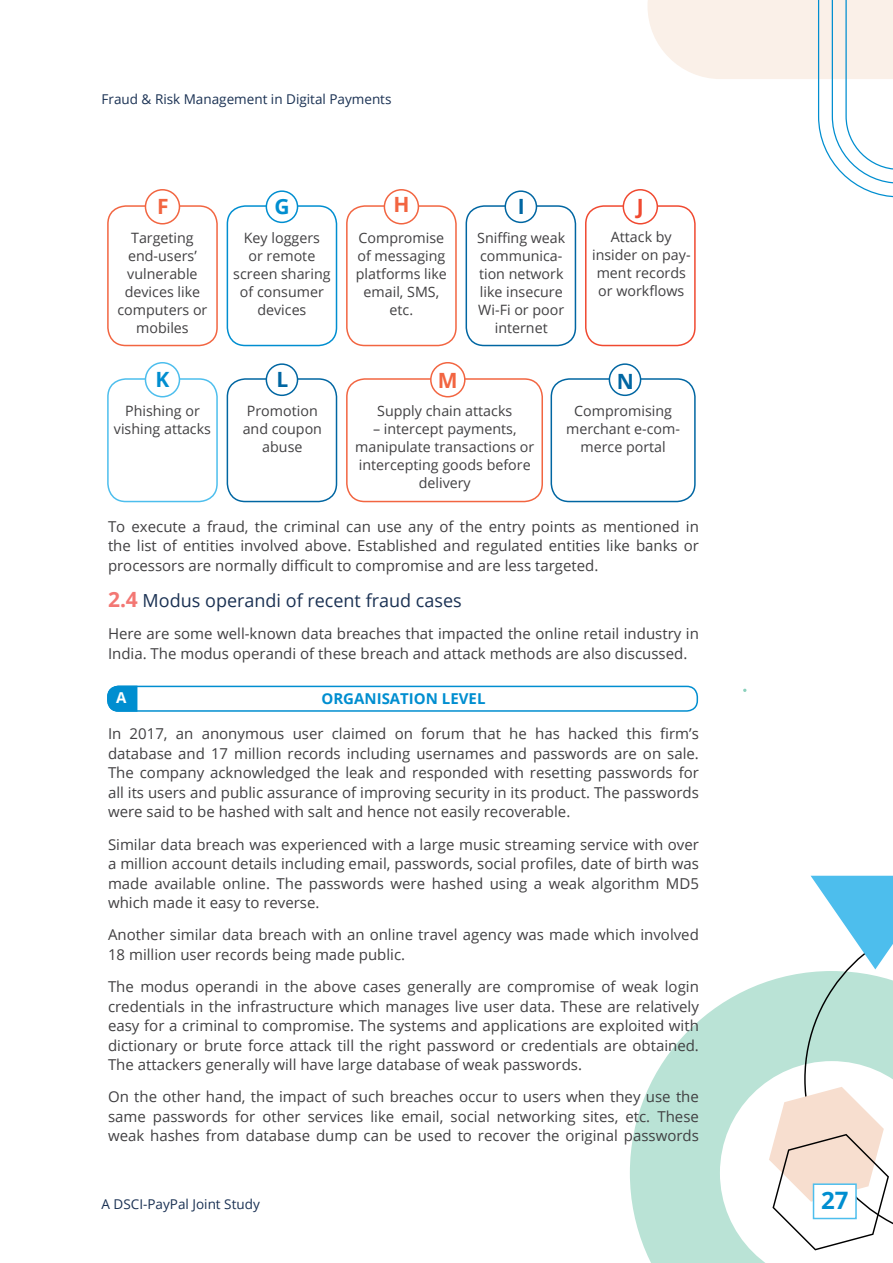
<style>
.page{position:relative;width:893px;height:1263px;background:#fff}
.page>*{position:absolute;margin:0;border:0;box-sizing:border-box;transform-origin:0 0}
.t1{font:700 24px "Open Sans";color:#008ed0}
.t2{font:700 21px "Open Sans";color:#f26541}
.t3{font:700 21px "Open Sans";color:#0066a2}
.t4{font:700 21px "Open Sans";color:#008ed0}
.t5{font:700 21px "Open Sans";color:#f04930}
.t6{font:18px "Open Sans";color:#1a3153}
.t7{font:15px/19.5px "Open Sans";color:#414042;text-align:justify}
.t8{font:700 15px "Open Sans";color:#008ed0}
.t9{font:700 15px "Open Sans";color:#fff}
.t10{font:14.25px/18px "Open Sans";color:#414042;text-align:center}
.t11{font:13.5px "Open Sans";color:#1a3153}
.s1{font-weight:700;font-size:21px;color:#f37773}
</style>
<div class="page">
<svg style="left:647px;top:0;width:246px;height:197px"></svg>
<svg style="left:630px;top:981px;width:187px;height:282px;fill:#bae3d6"></svg>
<svg style="left:769px;top:876px;width:124px;height:374px"></svg>
<div style="left:813px;top:1183px;width:44px;height:36px;background:#fff;border:2px solid #4dbeed"></div>
<svg style="left:107px;top:685px;width:31px;height:25px"></svg>
<div style="left:107px;top:205px;width:111px;height:141px;border:2px solid #f26541;border-radius:18px"></div>
<div style="left:107px;top:378px;width:111px;height:124px;border:2px solid #4dbeed;border-radius:18px"></div>
<div style="left:227px;top:205px;width:110px;height:141px;border:2px solid #008ed0;border-radius:18px"></div>
<div style="left:227px;top:378px;width:110px;height:124px;border:2px solid #0066a2;border-radius:18px"></div>
<div style="left:466px;top:205px;width:110px;height:141px;border:2px solid #0066a2;border-radius:18px"></div>
<div style="left:551px;top:378px;width:145px;height:124px;border:2px solid #0066a2;border-radius:18px"></div>
<div style="left:346px;top:205px;width:111px;height:141px;border:2px solid #f26541;border-radius:18px"></div>
<div style="left:346px;top:378px;width:197px;height:124px;border:2px solid #f26541;border-radius:18px"></div>
<div style="left:585px;top:205px;width:111px;height:141px;border:2px solid #f04930;border-radius:18px"></div>
<div style="left:145px;top:190px;width:34px;height:34px;background:#fff;border-radius:50%"></div>
<div style="left:145px;top:189px;width:35px;height:35px;border:2px solid #f26541;border-radius:50%"></div>
<div style="left:145px;top:363px;width:34px;height:34px;background:#fff;border-radius:50%"></div>
<div style="left:145px;top:362px;width:35px;height:35px;border:2px solid #4dbeed;border-radius:50%"></div>
<div style="left:384px;top:190px;width:34px;height:34px;background:#fff;border-radius:50%"></div>
<div style="left:384px;top:189px;width:35px;height:35px;border:2px solid #f26541;border-radius:50%"></div>
<div style="left:431px;top:363px;width:34px;height:34px;background:#fff;border-radius:50%"></div>
<div style="left:430px;top:362px;width:36px;height:35px;border:2px solid #f26541;border-radius:50%"></div>
<div style="left:623px;top:190px;width:34px;height:34px;background:#fff;border-radius:50%"></div>
<div style="left:623px;top:189px;width:35px;height:35px;border:2px solid #f04930;border-radius:50%"></div>
<div style="left:266px;top:191px;width:32px;height:31px;background:#fff;border-radius:50%"></div>
<div style="left:266px;top:190px;width:32px;height:33px;border:2px solid #008ed0;border-radius:50%"></div>
<div style="left:266px;top:364px;width:32px;height:31px;background:#fff;border-radius:50%"></div>
<div style="left:266px;top:363px;width:32px;height:33px;border:2px solid #0066a2;border-radius:50%"></div>
<div style="left:505px;top:191px;width:31px;height:31px;background:#fff;border-radius:50%"></div>
<div style="left:504px;top:190px;width:33px;height:33px;border:2px solid #0066a2;border-radius:50%"></div>
<div style="left:609px;top:364px;width:32px;height:31px;background:#fff;border-radius:50%"></div>
<div style="left:609px;top:363px;width:32px;height:33px;border:2px solid #0066a2;border-radius:50%"></div>
<div style="left:107px;top:686px;width:591px;height:26px;border:2px solid #008ed0;border-radius:11px"></div>
<p class="t11" style="left:102px;top:90px;width:291px">Fraud &amp; Risk Management in Digital Payments</p>
<h2 class="t2" style="left:157px;top:192px;width:13px">F</h2>
<h2 class="t2" style="left:393px;top:189px;width:18px">H</h2>
<h2 class="t4" style="left:274px;top:192px;width:17px">G</h2>
<h2 class="t5" style="left:637px;top:192px;width:8px">J</h2>
<h2 class="t3" style="left:518px;top:192px;width:8px">I</h2>
<p class="t10" style="left:118px;top:229px;width:91px">Targeting end-users’ vulnerable devices like computers or mobiles</p>
<p class="t10" style="left:233px;top:229px;width:99px">Key loggers<br>or remote screen sharing of consumer devices</p>
<p class="t10" style="left:356px;top:229px;width:92px">Compromise of messaging platforms like email, SMS, etc.</p>
<p class="t10" style="left:477px;top:229px;width:90px">Sniffing weak communica&shy;tion network like insecure<br>Wi-Fi or poor internet</p>
<p class="t10" style="left:592px;top:228px;width:100px">Attack by insider on pay&shy;ment records or workflows</p>
<h2 class="t4" style="left:155px;top:365px;width:15px">K</h2>
<h2 class="t3" style="left:276px;top:365px;width:13px">L</h2>
<h2 class="t2" style="left:438px;top:365px;width:18px">M</h2>
<h2 class="t3" style="left:617px;top:366px;width:19px">N</h2>
<p class="t10" style="left:114px;top:402px;width:99px">Phishing or vishing attacks</p>
<p class="t10" style="left:243px;top:402px;width:81px">Promotion and coupon abuse</p>
<p class="t10" style="left:377px;top:402px;width:137px">Supply chain attacks</p>
<p class="t10" style="left:355px;top:420px;width:181px">– intercept payments, manipulate transactions or intercepting goods before delivery</p>
<p class="t10" style="left:566px;top:402px;width:115px">Compromising merchant e-com&shy;merce portal</p>
<p class="t7" style="left:108px;top:516px;width:592px">To execute a fraud, the criminal can use any of the entry points as mentioned in the list of entities involved above. Established and regulated entities like banks or processors are normally difficult to compromise and are less targeted.</p>
<p class="t6" style="left:108px;top:588px;width:355px"><span class="s1">2.4</span> Modus operandi of recent fraud cases</p>
<p class="t7" style="left:108px;top:624px;width:592px">Here are some well-known data breaches that impacted the online retail industry in<br>India. The modus operandi of these breach and attack methods are also discussed.</p>
<p class="t9" style="left:116px;top:687px;width:12px">A</p>
<p class="t8" style="left:321px;top:688px;width:12px">ORG</p>
<p class="t8" style="left:354px;top:688px;width:106px">ANISATI ON LEVEL</p>
<p class="t7" style="left:108px;top:724px;width:592px">In 2017, an anonymous user claimed on forum that he has hacked this firm’s database and 17 million records including usernames and passwords are on sale.<br>The company acknowledged the leak and responded with resetting passwords for all its users and public assurance of improving security in its product. The passwords were said to be hashed with salt and hence not easily recoverable.</p>
<p class="t7" style="left:108px;top:834px;width:592px">Similar data breach was experienced with a large music streaming service with over a million account details including email, passwords, social profiles, date of birth was made available online. The passwords were hashed using a weak algorithm MD5 which made it easy to reverse.</p>
<p class="t7" style="left:108px;top:925px;width:592px">Another similar data breach with an online travel agency was made which involved<br>18 million user records being made public.</p>
<p class="t7" style="left:108px;top:976px;width:592px">The modus operandi in the above cases generally are compromise of weak login credentials in the infrastructure which manages live user data. These are relatively easy for a criminal to compromise. The systems and applications are exploited with dictionary or brute force attack till the right password or credentials are obtained.<br>The attackers generally will have large database of weak passwords.</p>
<p class="t7" style="left:108px;top:1087px;width:592px">On the other hand, the impact of such breaches occur to users when they use the same passwords for other services like email, social networking sites, etc. These weak hashes from database dump can be used to recover the original passwords</p>
<p class="t11" style="left:102px;top:1195px;width:160px">A DSCI-PayPal Joint Study</p>
<h1 class="t1" style="left:821px;top:1183px;width:29px">27</h1>
</div>
